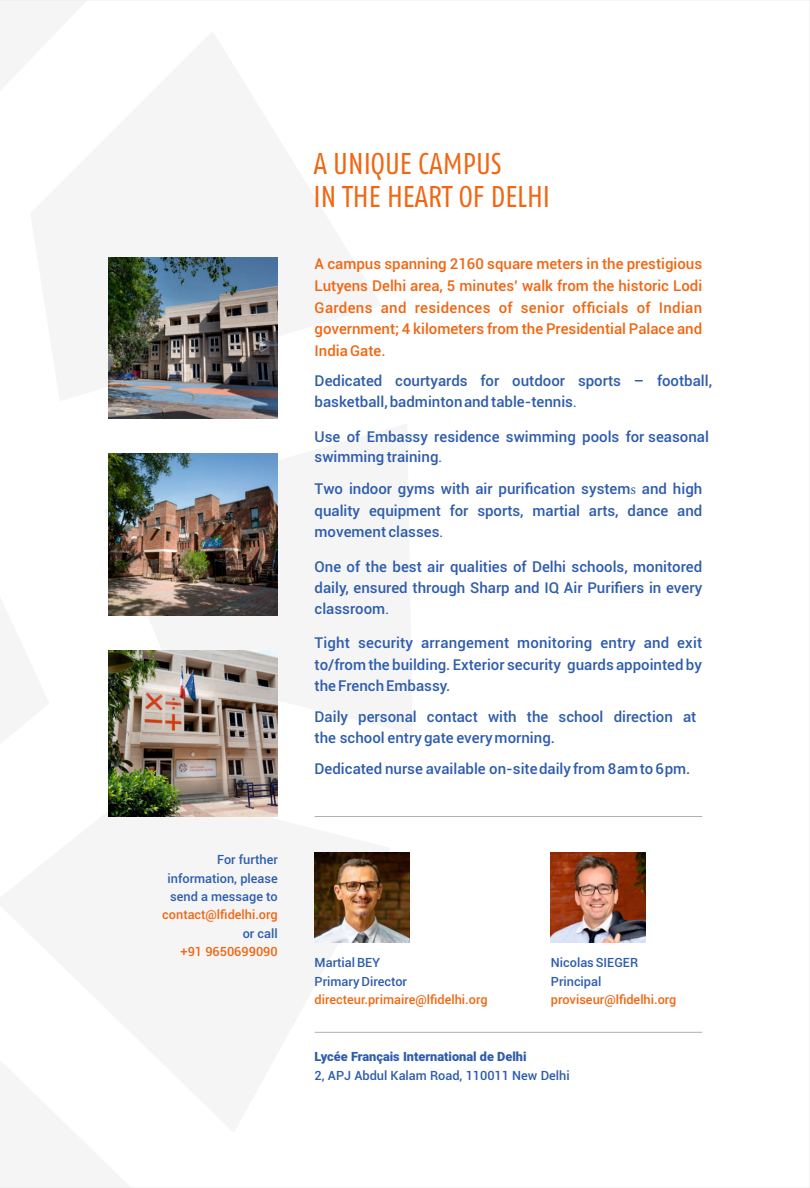
<style>
.page{position:relative;width:810px;height:1188px;background:#fff}
.page>*{position:absolute;margin:0;border:0;box-sizing:border-box;transform-origin:0 0}
.t1{font:30px/33.5px "Fago Co Tf";color:#f06612}
.t2{font:500 15px/20.5px "Roboto";color:#2e5cac}
.t3{font:500 15px/21.6px "Roboto";color:#f06612;text-align:justify}
.t4{font:500 12.75px/18.3px "Roboto";color:#2e5cac}
.t5{font:500 12.75px "Roboto";color:#f06612}
.t6{font:900 12.75px "Roboto";color:#2e5cac}
.s1{font-family:"Minion Pro";font-weight:400}
</style>
<div class="page">
<img style="left:108px;top:257px;width:170px;height:162px">
<img style="left:108px;top:454px;width:170px;height:161px">
<img style="left:108px;top:650px;width:170px;height:167px">
<img style="left:315px;top:852px;width:94px;height:90px">
<img style="left:551px;top:852px;width:95px;height:90px">
<hr style="left:315px;top:816px;width:387px;height:1px;background:#afb0b0">
<hr style="left:315px;top:1032px;width:387px;height:1px;background:#afb0b0">
<p class="t4" style="left:168px;top:852px;width:112px;text-align:justify;text-indent:50px">For further information, please send a message to</p>
<p class="t5" style="left:162px;top:910px;width:117px">contact@lfidelhi.org</p>
<p class="t4" style="left:243px;top:925px;width:37px">or call</p>
<p class="t5" style="left:181px;top:947px;width:99px">+91 9650699090</p>
<h1 class="t1" style="left:313px;top:149px;width:238px">A UNIQUE CAMPUS<br>IN THE HEART OF DELHI</h1>
<p class="t3" style="left:315px;top:255px;width:389px">A campus spanning 2160 square meters in the prestigious Lutyens Delhi area, 5 minutes’ walk from the historic Lodi Gardens and residences of senior officials of Indian government; 4 kilometers from the Presidential Palace and India Gate.</p>
<p class="t2" style="left:315px;top:372px;width:399px">Dedicated courtyards for outdoor sports – football, basketball,badmintonand table-tennis<span class="s1">.</span></p>
<p class="t2" style="left:315px;top:428px;width:396px">Use of Embassy residence swimming pools for seasonal swimming training<span class="s1">.</span></p>
<p class="t2" style="left:315px;top:479px;width:389px;line-height:22.5px">Two indoor gyms with air purification system<span class="s1">s</span> and high quality equipment for sports, martial arts, dance and</p>
<p class="t2" style="left:315px;top:523px;width:130px">movement classes<span class="s1">.</span></p>
<p class="t2" style="left:315px;top:557px;width:389px;line-height:21.1px;text-align:justify">One of the best air qualities of Delhi schools, monitored daily, ensured through Sharp and IQ Air Purifiers in every classroom<span class="s1">.</span></p>
<p class="t2" style="left:315px;top:634px;width:389px;line-height:21.6px;text-align:justify">Tight security arrangement monitoring entry and exit to/from the building. Exterior security guards appointed by the FrenchEmbassy.</p>
<p class="t2" style="left:315px;top:708px;width:383px">Daily personal contact with the school direction at the school entry gate every morning.</p>
<p class="t2" style="left:315px;top:760px;width:377px">Dedicated nurse available on-site daily from 8 am to 6 pm.</p>
<p class="t4" style="left:315px;top:955px;width:94px">Martial BEY<br>Primary Director</p>
<p class="t5" style="left:315px;top:995px;width:174px">directeur.primaire@lfidelhi.org</p>
<p class="t4" style="left:551px;top:955px;width:89px">Nicolas SIEGER<br>Principal</p>
<p class="t5" style="left:551px;top:995px;width:127px">proviseur@lfidelhi.org</p>
<p class="t6" style="left:315px;top:1052px;width:213px">Lycée Français International de Delhi</p>
<p class="t4" style="left:315px;top:1067px;width:257px">2, APJ Abdul Kalam Road, 110011 New Delhi</p>
</div>
